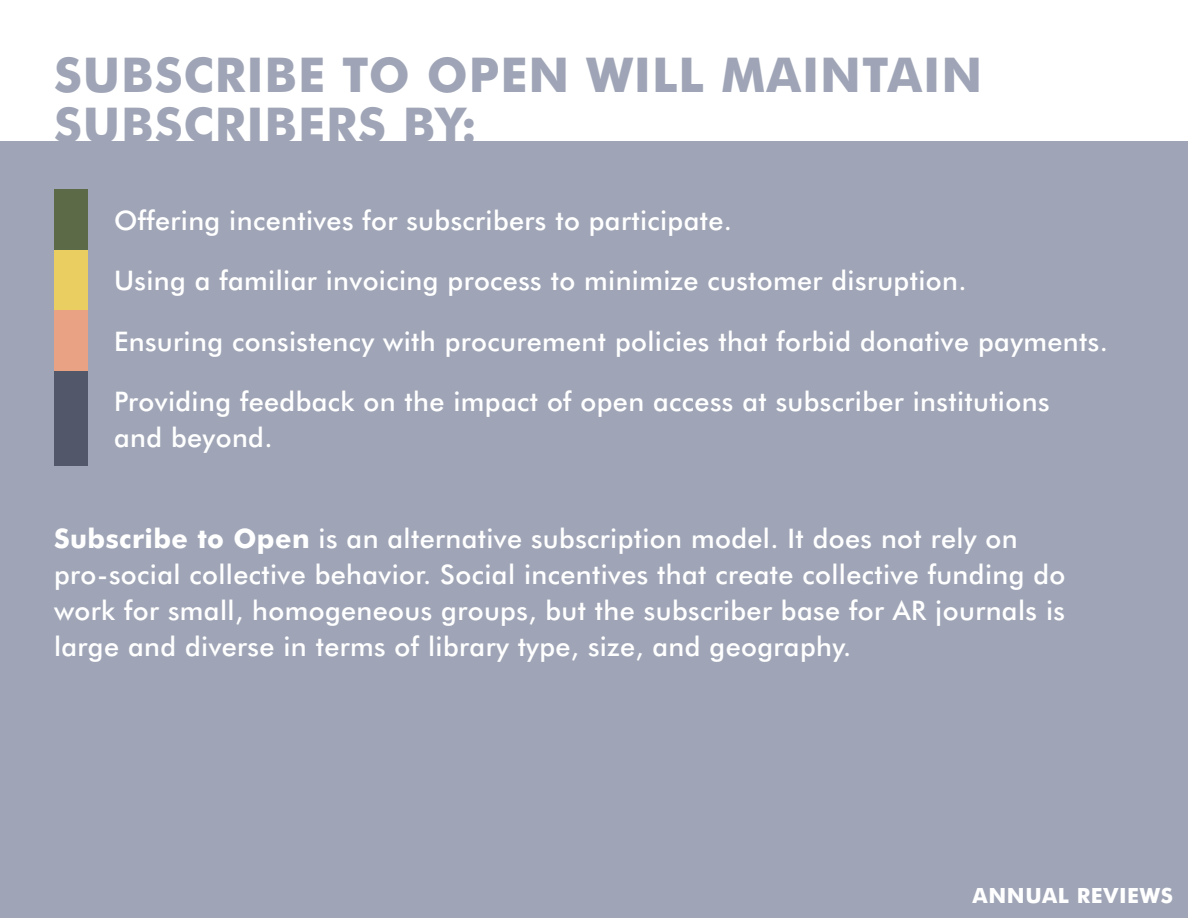
<style>
.page{position:relative;width:1188px;height:918px;background:#fff}
.page>*{position:absolute;margin:0;border:0;box-sizing:border-box;transform-origin:0 0}
.t1{font:700 48px/49.5px "Futura BT";letter-spacing:.02em;color:#9fa5b6}
.t2{font:500 27px/36px "Futura BT";letter-spacing:.015em;color:#fff}
.t3{font:700 21px "Futura BT";letter-spacing:.03em;color:#fff}
.s1{font-weight:700}
</style>
<div class="page">
<div style="left:0;top:141px;width:1188px;height:777px;background:#9fa5b6"></div>
<div style="left:54px;top:189px;width:34px;height:61px;background:#5c6a47"></div>
<div style="left:54px;top:250px;width:34px;height:60px;background:#ebce62"></div>
<div style="left:54px;top:310px;width:34px;height:61px;background:#eaa285"></div>
<div style="left:54px;top:371px;width:34px;height:95px;background:#52586a"></div>
<h1 class="t1" style="left:54px;top:50px;width:930px">SUBSCRIBE TO OPEN WILL MAINTAIN<br>SUBSCRIBERS BY:</h1>
<p class="t2" style="left:114px;top:202px;width:620px">Offering incentives for subscribers to participate.</p>
<p class="t2" style="left:114px;top:263px;width:854px">Using a familiar invoicing process to minimize customer disruption.</p>
<p class="t2" style="left:114px;top:323px;width:995px">Ensuring consistency with procurement policies that forbid donative payments.</p>
<p class="t2" style="left:114px;top:383px;width:937px">Providing feedback on the impact of open access at subscriber institutions and beyond.</p>
<p class="t2" style="left:54px;top:520px;width:1013px"><span class="s1">Subscribe to Open</span> is an alternative subscription model. It does not rely on pro-social collective behavior. Social incentives that create collective funding do work for small, homogeneous groups, but the subscriber base for AR journals is large and diverse in terms of library type, size, and geography.</p>
<p class="t3" style="left:973px;top:883px;width:202px">ANNUAL REVIEWS</p>
</div>
